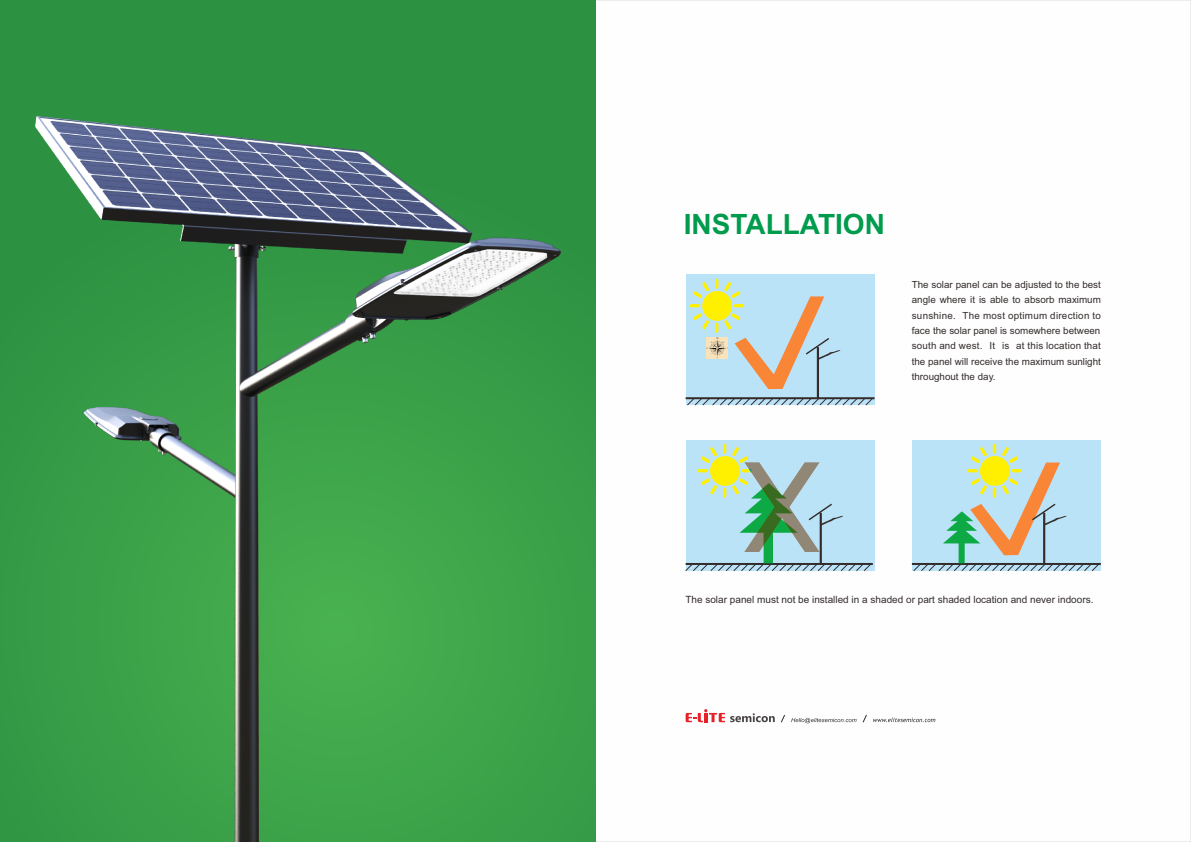
<style>
.page{position:relative;width:1191px;height:842px;background:#fff}
.page>*{position:absolute;margin:0;border:0;box-sizing:border-box;transform-origin:0 0}
.t1{font:700 28px "Arial";color:#009b4c}
.t2{font:10px "Arial";color:#332c2b}
.t3{font:9.8px/15.3px "Arial";color:#332c2b;text-align:justify}
</style>
<div class="page">
<img style="left:0;top:0;width:595px;height:842px">
<div style="left:912px;top:440px;width:188px;height:131px;background:#bbe3f8"></div>
<div style="left:685px;top:440px;width:189px;height:131px;background:#bbe3f8"></div>
<hr style="left:912px;top:563px;width:188px;height:2px;background:#332c2b">
<svg style="left:913px;top:444px;width:186px;height:127px"></svg>
<hr style="left:685px;top:563px;width:187px;height:2px;background:#332c2b">
<svg style="left:685px;top:444px;width:186px;height:127px"></svg>
<div style="left:685px;top:275px;width:189px;height:130px;background:#bbe3f8"></div>
<hr style="left:685px;top:397px;width:189px;height:2px;background:#332c2b">
<svg style="left:686px;top:279px;width:187px;height:127px"></svg>
<img style="left:706px;top:337px;width:21px;height:22px">
<svg style="left:685px;top:709px;width:89px;height:13px"></svg>
<svg style="left:873px;top:718px;width:62px;height:4px"></svg>
<svg style="left:791px;top:718px;width:65px;height:5px"></svg>
<svg style="left:781px;top:715px;width:4px;height:8px"></svg>
<svg style="left:862px;top:715px;width:5px;height:8px"></svg>
<h1 class="t1" style="left:683px;top:214px;width:203px">INSTALLATION</h1>
<p class="t3" style="left:911px;top:278px;width:191px">The solar panel can be adjusted to the best angle where it is able to absorb maximum sunshine. The most optimum direction to face the solar panel is somewhere between south and west. It is at this location that the panel will receive the maximum sunlight throughout the day.</p>
<p class="t2" style="left:685px;top:596px;width:409px">The solar panel must not be installed in a shaded or part shaded location and never indoors.</p>
</div>
